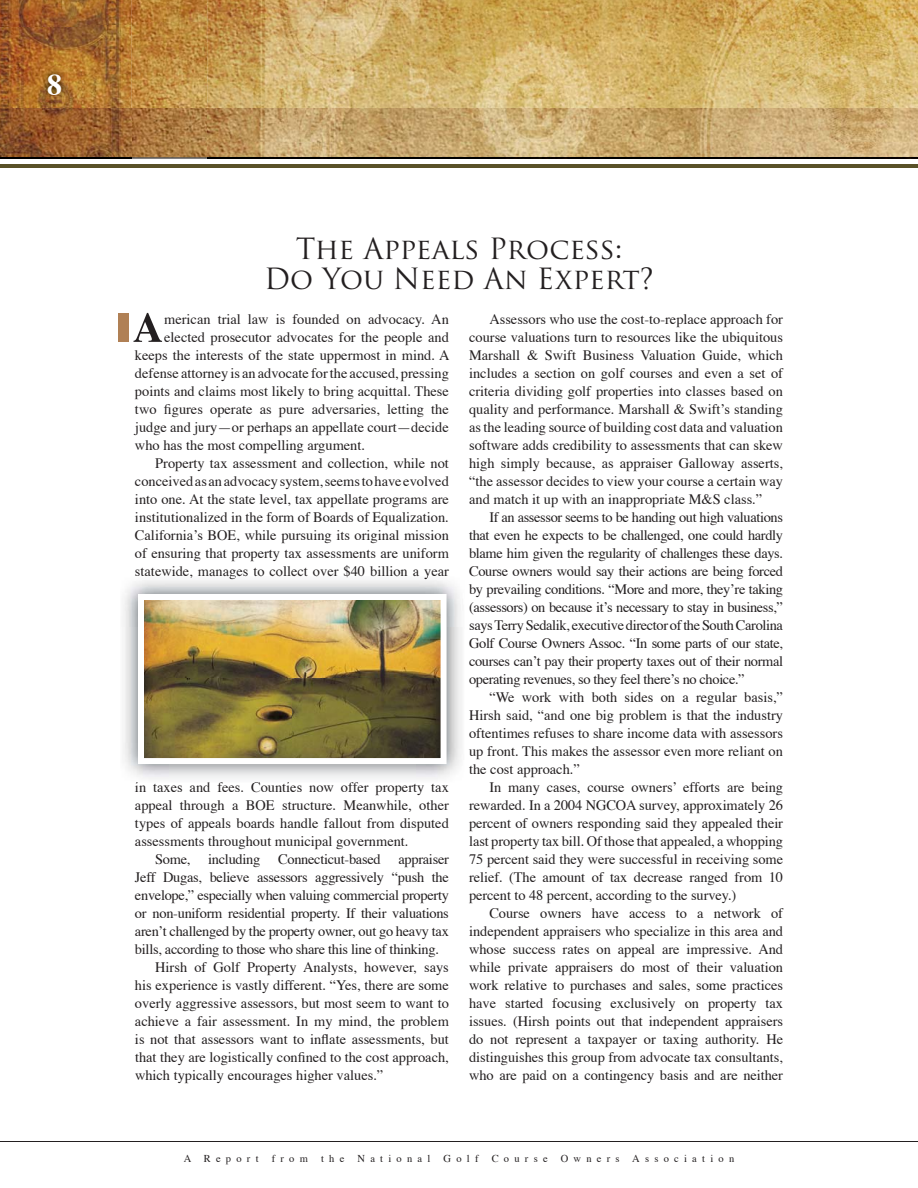
<style>
.page{position:relative;width:918px;height:1188px;background:#fff}
.page>*{position:absolute;margin:0;border:0;box-sizing:border-box;transform-origin:0 0}
.t1{font:700 30px "Times";color:#fff}
.t2{font:28.5px/30px "Trajan Pro";color:#231f20;text-align:center}
.t3{font:14.4px/18px "Times";color:#231f20;text-align:justify}
.t4{font:14.4px "Times";letter-spacing:-.02em;color:#231f20}
.t5{font:10.5px "Times";letter-spacing:.5em;color:#231f20}
</style>
<div class="page">
<hr style="left:0;top:1141px;width:918px;height:1px;background:#231f20">
<div style="left:118px;top:314px;width:11px;height:28px;background:#b08055"></div>
<img style="left:123px;top:579px;width:338px;height:48px">
<img style="left:416px;top:627px;width:46px;height:152px">
<img style="left:190px;top:576px;width:238px;height:3px">
<img style="left:135px;top:782px;width:314px;height:1px">
<img style="left:135px;top:782px;width:35px;height:1px">
<img style="left:145px;top:601px;width:295px;height:156px">
<div style="left:138px;top:594px;width:309px;height:170px;border:6px solid #fff"></div>
<svg style="left:134px;top:313px;width:28px;height:29px"></svg>
<img style="left:131px;top:108px;width:787px;height:50px">
<hr style="left:0;top:165px;width:918px;height:3px;background:#595128">
<svg style="left:131px;top:158px;width:77px;height:1px"></svg>
<img style="left:131px;top:0;width:77px;height:108px">
<img style="left:0;top:0;width:131px;height:159px">
<img style="left:41px;top:67px;width:27px;height:35px">
<img style="left:208px;top:158px;width:710px;height:1px">
<img style="left:208px;top:0;width:710px;height:108px">
<h1 class="t1" style="left:47px;top:72px;width:16px">8</h1>
<h2 class="t2" style="left:264px;top:234px;width:391px">The Appeals Process:<br>Do You Need An Expert?</h2>
<p class="t3" style="left:164px;top:311px;width:286px">merican trial law is founded on advocacy. An</p>
<p class="t3" style="left:164px;top:329px;width:286px">elected prosecutor advocates for the people and</p>
<p class="t3" style="left:135px;top:347px;width:316px">keeps the interests of the state uppermost in mind. A</p>
<p class="t3" style="left:135px;top:365px;width:315px">defense attorney is an advocate for the accused, pressing</p>
<p class="t3" style="left:135px;top:383px;width:315px">points and claims most likely to bring acquittal. These</p>
<p class="t3" style="left:135px;top:401px;width:315px">two figures operate as pure adversaries, letting the</p>
<p class="t3" style="left:135px;top:419px;width:315px">judge and jury—or perhaps an appellate court—decide</p>
<p class="t3" style="left:135px;top:437px;width:232px">who has the most compelling argument.</p>
<p class="t3" style="left:155px;top:455px;width:295px">Property tax assessment and collection, while not</p>
<p class="t3" style="left:135px;top:473px;width:315px">conceived as an advocacy system, seems to have evolved</p>
<p class="t3" style="left:135px;top:491px;width:315px">into one. At the state level, tax appellate programs are</p>
<p class="t3" style="left:135px;top:509px;width:315px">institutionalized in the form of Boards of Equalization.</p>
<p class="t3" style="left:135px;top:527px;width:315px">California’s BOE, while pursuing its original mission</p>
<p class="t3" style="left:135px;top:545px;width:315px">of ensuring that property tax assessments are uniform</p>
<p class="t3" style="left:135px;top:563px;width:315px">statewide, manages to collect over $40 billion a year</p>
<p class="t3" style="left:135px;top:779px;width:315px">in taxes and fees. Counties now offer property tax appeal through a BOE structure. Meanwhile, other types of appeals boards handle fallout from disputed assessments throughout municipal government.</p>
<p class="t4" style="left:155px;top:853px;width:295px">Some, including Connecticut-based appraiser</p>
<p class="t4" style="left:135px;top:871px;width:315px">Jeff Dugas, believe assessors aggressively “push the</p>
<p class="t4" style="left:135px;top:889px;width:315px">envelope,” especially when valuing commercial property</p>
<p class="t4" style="left:135px;top:907px;width:315px">or non-uniform residential property. If their valuations</p>
<p class="t4" style="left:135px;top:925px;width:315px">aren’t challenged by the property owner, out go heavy tax</p>
<p class="t4" style="left:135px;top:943px;width:305px">bills, according to those who share this line of thinking.</p>
<p class="t3" style="left:155px;top:959px;width:295px">Hirsh of Golf Property Analysts, however, says</p>
<p class="t3" style="left:135px;top:977px;width:315px">his experience is vastly different. “Yes, there are some</p>
<p class="t3" style="left:135px;top:995px;width:315px">overly aggressive assessors, but most seem to want to</p>
<p class="t3" style="left:135px;top:1013px;width:315px">achieve a fair assessment. In my mind, the problem</p>
<p class="t3" style="left:135px;top:1031px;width:315px">is not that assessors want to inflate assessments, but</p>
<p class="t3" style="left:135px;top:1049px;width:315px">that they are logistically confined to the cost approach,</p>
<p class="t3" style="left:135px;top:1067px;width:250px">which typically encourages higher values.”</p>
<p class="t3" style="left:469px;top:311px;width:315px;text-indent:20px">Assessors who use the cost-to-replace approach for course valuations turn to resources like the ubiquitous Marshall &amp; Swift Business Valuation Guide, which includes a section on golf courses and even a set of criteria dividing golf properties into classes based on quality and performance. Marshall &amp; Swift’s standing as the leading source of building cost data and valuation software adds credibility to assessments that can skew high simply because, as appraiser Galloway asserts, “the assessor decides to view your course a certain way and match it up with an inappropriate M&amp;S class.”</p>
<p class="t3" style="left:469px;top:509px;width:315px;text-indent:20px">If an assessor seems to be handing out high valuations that even he expects to be challenged, one could hardly blame him given the regularity of challenges these days.<br>Course owners would say their actions are being forced by prevailing conditions. “More and more, they’re taking (assessors) on because it’s necessary to stay in business,” says Terry Sedalik, executive director of the South Carolina Golf Course Owners Assoc. “In some parts of our state, courses can’t pay their property taxes out of their normal operating revenues, so they feel there’s no choice.”</p>
<p class="t3" style="left:469px;top:689px;width:315px;text-indent:20px">“We work with both sides on a regular basis,” Hirsh said, “and one big problem is that the industry oftentimes refuses to share income data with assessors up front. This makes the assessor even more reliant on the cost approach.”</p>
<p class="t3" style="left:469px;top:779px;width:315px;text-indent:20px">In many cases, course owners’ efforts are being rewarded. In a 2004 NGCOA survey, approximately 26 percent of owners responding said they appealed their last property tax bill. Of those that appealed, a whopping 75 percent said they were successful in receiving some relief. (The amount of tax decrease ranged from 10 percent to 48 percent, according to the survey.)</p>
<p class="t3" style="left:469px;top:905px;width:315px;text-indent:20px">Course owners have access to a network of independent appraisers who specialize in this area and whose success rates on appeal are impressive. And while private appraisers do most of their valuation work relative to purchases and sales, some practices have started focusing exclusively on property tax issues. (Hirsh points out that independent appraisers do not represent a taxpayer or taxing authority. He distinguishes this group from advocate tax consultants, who are paid on a contingency basis and are neither</p>
<p class="t5" style="left:184px;top:1154px;width:126px">A Report from</p>
<p class="t5" style="left:321px;top:1154px;width:25px">the</p>
<p class="t5" style="left:358px;top:1154px;width:74px">National</p>
<p class="t5" style="left:444px;top:1154px;width:106px">Golf Course</p>
<p class="t5" style="left:561px;top:1154px;width:175px">Owners Association</p>
</div>
